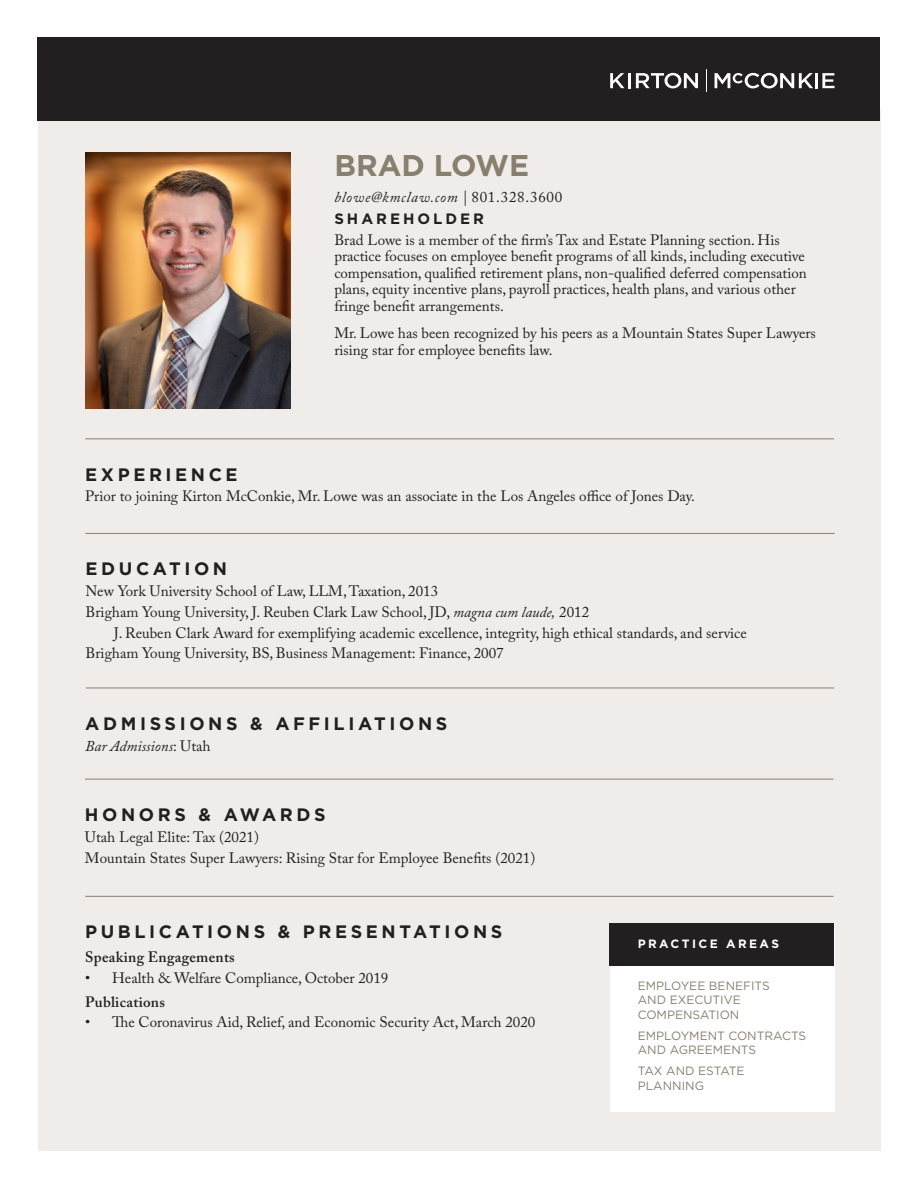
<style>
.page{position:relative;width:918px;height:1188px;background:#fff}
.page>*{position:absolute;margin:0;border:0;box-sizing:border-box;transform-origin:0 0}
.Name_Header{font:700 30px "Gotham";color:#887f6f}
.Section_Header{font:700 18px "Gotham";letter-spacing:.2em;color:#231f20}
.INTRODUCTORY_Paragra{font:15px/16.5px "Adobe Caslon Pro";color:#231f20}
.Body_Paragraphs{font:15px "Adobe Caslon Pro";color:#231f20}
.Body_Paragraph_Subhe{font:600 15px "Adobe Caslon Pro";letter-spacing:.02em;color:#231f20}
.Contact_Info{font:italic 15px "Adobe Caslon Pro";letter-spacing:.05em;color:#231f20}
.Body_Paragraphs-2{font:italic 15px "Adobe Caslon Pro";color:#231f20}
.Position_Title_Heade{font:700 15px "Gotham";letter-spacing:.2em;color:#231f20}
.CallOUT_Small_Caps{font:12px/14.4px "Gotham";color:#887f6f}
.CallOUT_Large_Caps{font:700 12px "Gotham";letter-spacing:.2em;color:#fff}
.s1{font-style:normal}
.s2{font-style:italic}
</style>
<div class="page">
<div style="left:38px;top:110px;width:842px;height:1040px;background:#efece9"></div>
<div style="left:38px;top:38px;width:842px;height:83px;background:#231f20"></div>
<svg style="left:610px;top:73px;width:15px;height:15px"></svg>
<svg style="left:636px;top:73px;width:62px;height:15px"></svg>
<hr style="left:815px;top:73px;width:3px;height:15px;background:#fff">
<svg style="left:822px;top:73px;width:13px;height:15px"></svg>
<hr style="left:628px;top:73px;width:3px;height:15px;background:#fff">
<svg style="left:715px;top:73px;width:98px;height:15px"></svg>
<svg style="left:706px;top:69px;width:1px;height:23px"></svg>
<hr style="left:85px;top:896px;width:749px;height:1px;background:#887f6f">
<hr style="left:85px;top:779px;width:749px;height:1px;background:#887f6f">
<hr style="left:86px;top:688px;width:748px;height:1px;background:#887f6f">
<hr style="left:85px;top:533px;width:750px;height:1px;background:#887f6f">
<hr style="left:85px;top:438px;width:749px;height:1px;background:#887f6f">
<img style="left:85px;top:152px;width:206px;height:257px">
<div style="left:610px;top:923px;width:225px;height:189px;background:#fff"></div>
<div style="left:610px;top:923px;width:224px;height:43px;background:#231f20"></div>
<p class="Name_Header" style="left:334px;top:146px;width:196px">BRAD LOWE</p>
<p class="Contact_Info" style="left:334px;top:188px;width:229px">blowe@kmclaw.com | <span class="s1">801.328.3600</span></p>
<p class="Position_Title_Heade" style="left:334px;top:209px;width:151px">SHAREHOLDER</p>
<p class="INTRODUCTORY_Paragra" style="left:334px;top:231px;width:474px">Brad Lowe is a member of the firm’s Tax and Estate Planning section. His practice focuses on employee benefit programs of all kinds, including executive compensation, qualified retirement plans, non-qualified deferred compensation plans, equity incentive plans, payroll practices, health plans, and various other fringe benefit arrangements.</p>
<p class="INTRODUCTORY_Paragra" style="left:334px;top:325px;width:483px">Mr. Lowe has been recognized by his peers as a Mountain States Super Lawyers rising star for employee benefits law.</p>
<p class="Section_Header" style="left:85px;top:462px;width:154px">EXPERIENCE</p>
<p class="Body_Paragraphs" style="left:85px;top:487px;width:611px">Prior to joining Kirton McConkie, Mr. Lowe was an associate in the Los Angeles office of Jones Day.</p>
<p class="Section_Header" style="left:85px;top:557px;width:143px">EDUCATION</p>
<p class="Body_Paragraphs" style="left:85px;top:582px;width:354px">New York University School of Law, LLM, Taxation, 2013</p>
<p class="Body_Paragraphs" style="left:85px;top:603px;width:505px">Brigham Young University, J. Reuben Clark Law School, JD, <span class="s2">magna cum laude,</span> 2012</p>
<p class="Body_Paragraphs" style="left:114px;top:624px;width:634px">J. Reuben Clark Award for exemplifying academic excellence, integrity, high ethical standards, and service</p>
<p class="Body_Paragraphs" style="left:85px;top:645px;width:420px">Brigham Young University, BS, Business Management: Finance, 2007</p>
<p class="Section_Header" style="left:85px;top:712px;width:364px">ADMISSIONS &amp; AFFILIATIONS</p>
<p class="Body_Paragraphs-2" style="left:85px;top:737px;width:127px">Bar Admissions<span class="s1">: Utah</span></p>
<p class="Section_Header" style="left:85px;top:803px;width:242px">HONORS &amp; AWARDS</p>
<p class="Body_Paragraphs" style="left:85px;top:828px;width:176px">Utah Legal Elite: Tax (2021)</p>
<p class="Body_Paragraphs" style="left:85px;top:849px;width:452px">Mountain States Super Lawyers: Rising Star for Employee Benefits (2021)</p>
<p class="Section_Header" style="left:85px;top:920px;width:419px">PUBLICATIONS &amp; PRESENTATIONS</p>
<p class="Body_Paragraph_Subhe" style="left:85px;top:948px;width:151px">Speaking Engagements</p>
<p class="INTRODUCTORY_Paragra" style="left:85px;top:969px;width:305px">• Health &amp; Welfare Compliance, October 2019</p>
<p class="Body_Paragraph_Subhe" style="left:85px;top:993px;width:81px">Publications</p>
<p class="INTRODUCTORY_Paragra" style="left:85px;top:1014px;width:452px">• The Coronavirus Aid, Relief, and Economic Security Act, March 2020</p>
<p class="CallOUT_Large_Caps" style="left:638px;top:936px;width:143px">PRACTICE AREAS</p>
<p class="CallOUT_Small_Caps" style="left:638px;top:978px;width:134px">EMPLOYEE BENEFITS<br>AND EXECUTIVE<br>COMPENSATION</p>
<p class="CallOUT_Small_Caps" style="left:638px;top:1028px;width:170px">EMPLOYMENT CONTRACTS<br>AND AGREEMENTS</p>
<p class="CallOUT_Small_Caps" style="left:638px;top:1064px;width:108px">TAX AND ESTATE<br>PLANNING</p>
</div>
